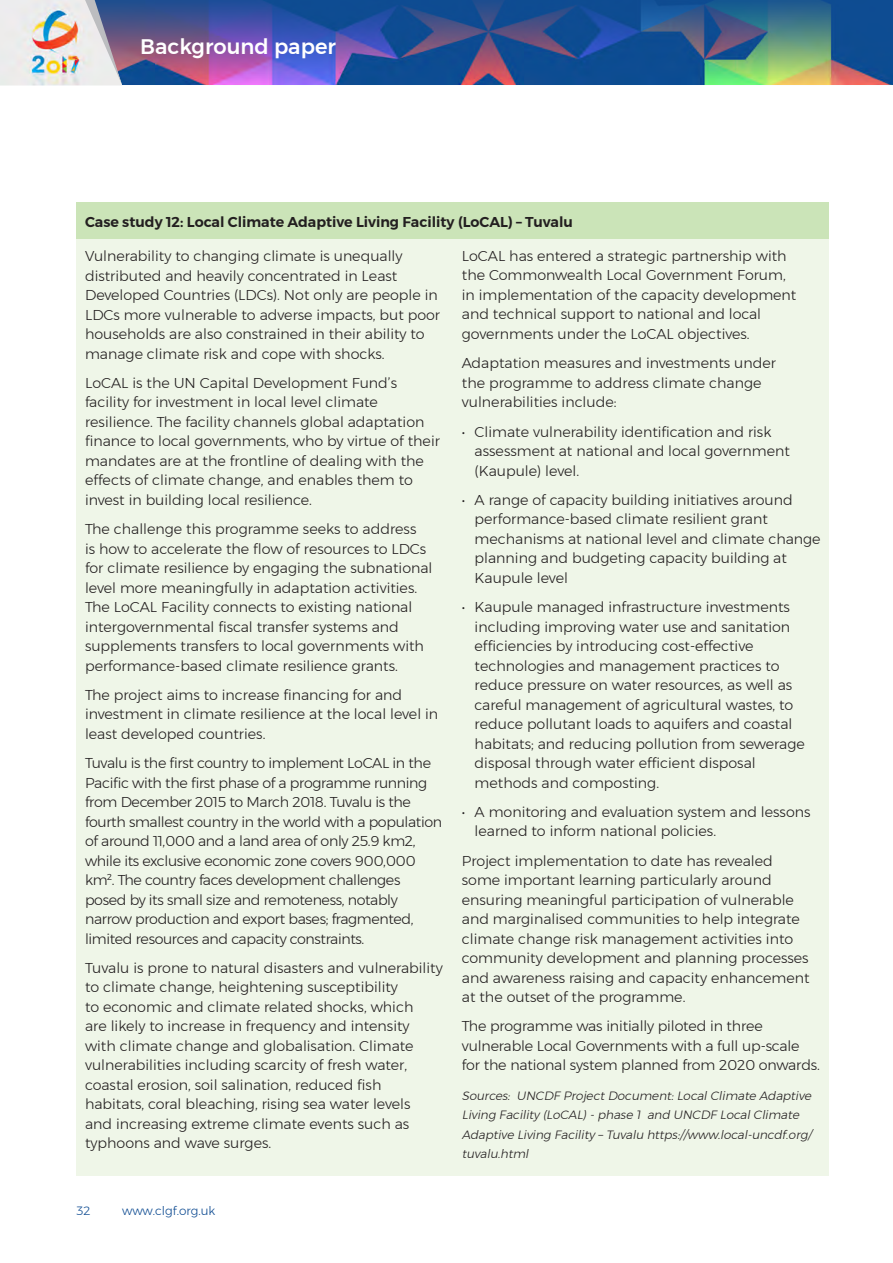
<style>
.page{position:relative;width:893px;height:1263px;background:#fff}
.page>*{position:absolute;margin:0;border:0;box-sizing:border-box;transform-origin:0 0}
.t1{font:500 21px "Montserrat";color:#fff}
.Main_text{font:300 14.25px/19.5px "Montserrat";color:#231f20}
.Indented_text{font:300 14.25px/19.5px "Montserrat";color:#231f20}
.Main_text-2{font:300 14.25px/19.5px "Montserrat";letter-spacing:-.025em;color:#231f20}
.Main_text-3{font:600 14.25px "Montserrat";color:#231f20}
.Main_text-4{font:italic 300 12px/19.5px "Montserrat";color:#231f20}
.t2{font:300 12px "Montserrat";color:#0f4c92}
</style>
<div class="page">
<img style="left:122px;top:0;width:771px;height:85px">
<img style="left:0;top:0;width:122px;height:85px">
<div style="left:77px;top:239px;width:752px;height:937px;background:#eff6e8"></div>
<div style="left:77px;top:202px;width:752px;height:37px;background:#cbe4b8"></div>
<h1 class="t1" style="left:140px;top:30px;width:197px">Background paper</h1>
<p class="Main_text-3" style="left:85px;top:211px;width:489px">Case study 12: Local Climate Adaptive Living Facility (LoCAL) – Tuvalu</p>
<p class="Main_text" style="left:85px;top:246px;width:357px">Vulnerability to changing climate is unequally distributed and heavily concentrated in Least Developed Countries (LDCs). Not only are people in LDCs more vulnerable to adverse impacts, but poor households are also constrained in their ability to manage climate risk and cope with shocks.</p>
<p class="Main_text" style="left:85px;top:373px;width:356px">LoCAL is the UN Capital Development Fund’s facility for investment in local level climate resilience. The facility channels global adaptation finance to local governments, who by virtue of their mandates are at the frontline of dealing with the effects of climate change, and enables them to invest in building local resilience.</p>
<p class="Main_text" style="left:85px;top:519px;width:349px">The challenge this programme seeks to address<br>is how to accelerate the flow of resources to LDCs for climate resilience by engaging the subnational level more meaningfully in adaptation activities.<br>The LoCAL Facility connects to existing national intergovernmental fiscal transfer systems and supplements transfers to local governments with performance-based climate resilience grants.</p>
<p class="Main_text" style="left:85px;top:685px;width:355px">The project aims to increase financing for and investment in climate resilience at the local level in least developed countries.</p>
<p class="Main_text-2" style="left:85px;top:753px;width:359px">Tuvalu is the first country to implement LoCAL in the Pacific with the first phase of a programme running from December 2015 to March 2018. Tuvalu is the fourth smallest country in the world with a population of around 11,000 and a land area of only 25.9 km2, while its exclusive economic zone covers 900,000 km². The country faces development challenges posed by its small size and remoteness, notably narrow production and export bases; fragmented, limited resources and capacity constraints.</p>
<p class="Main_text" style="left:85px;top:958px;width:359px">Tuvalu is prone to natural disasters and vulnerability to climate change, heightening susceptibility<br>to economic and climate related shocks, which<br>are likely to increase in frequency and intensity with climate change and globalisation. Climate vulnerabilities including scarcity of fresh water, coastal erosion, soil salination, reduced fish habitats, coral bleaching, rising sea water levels<br>and increasing extreme climate events such as typhoons and wave surges.</p>
<p class="t2" style="left:77px;top:1202px;width:15px">32</p>
<p class="t2" style="left:122px;top:1202px;width:95px">www.clgf.org.uk</p>
<p class="Main_text" style="left:462px;top:246px;width:336px">LoCAL has entered a strategic partnership with the Commonwealth Local Government Forum, in implementation of the capacity development and technical support to national and local governments under the LoCAL objectives.</p>
<p class="Main_text" style="left:462px;top:353px;width:316px">Adaptation measures and investments under the programme to address climate change vulnerabilities include:</p>
<p class="Indented_text" style="left:475px;top:422px;width:317px;text-indent:-13px">• Climate vulnerability identification and risk assessment at national and local government (Kaupule) level.</p>
<p class="Indented_text" style="left:475px;top:490px;width:348px;text-indent:-13px">• A range of capacity building initiatives around performance-based climate resilient grant mechanisms at national level and climate change planning and budgeting capacity building at Kaupule level</p>
<p class="Indented_text" style="left:475px;top:597px;width:332px;text-indent:-13px">• Kaupule managed infrastructure investments including improving water use and sanitation efficiencies by introducing cost-effective technologies and management practices to reduce pressure on water resources, as well as careful management of agricultural wastes, to reduce pollutant loads to aquifers and coastal habitats; and reducing pollution from sewerage disposal through water efficient disposal methods and composting.</p>
<p class="Indented_text" style="left:475px;top:802px;width:337px;text-indent:-13px">• A monitoring and evaluation system and lessons learned to inform national policies.</p>
<p class="Main_text" style="left:462px;top:851px;width:349px">Project implementation to date has revealed some important learning particularly around ensuring meaningful participation of vulnerable and marginalised communities to help integrate climate change risk management activities into community development and planning processes and awareness raising and capacity enhancement at the outset of the programme.</p>
<p class="Main_text" style="left:462px;top:1016px;width:360px">The programme was initially piloted in three vulnerable Local Governments with a full up-scale for the national system planned from 2020 onwards.</p>
<p class="Main_text-4" style="left:462px;top:1085px;width:354px">Sources: UNCDF ProjectDocument:LocalClimate Adaptive Living Facility (LoCAL)-phase 1 and UNCDF LocalClimate Adaptive Living Facility –Tuvalu https://www.local-uncdf.org/ tuvalu.html</p>
</div>
